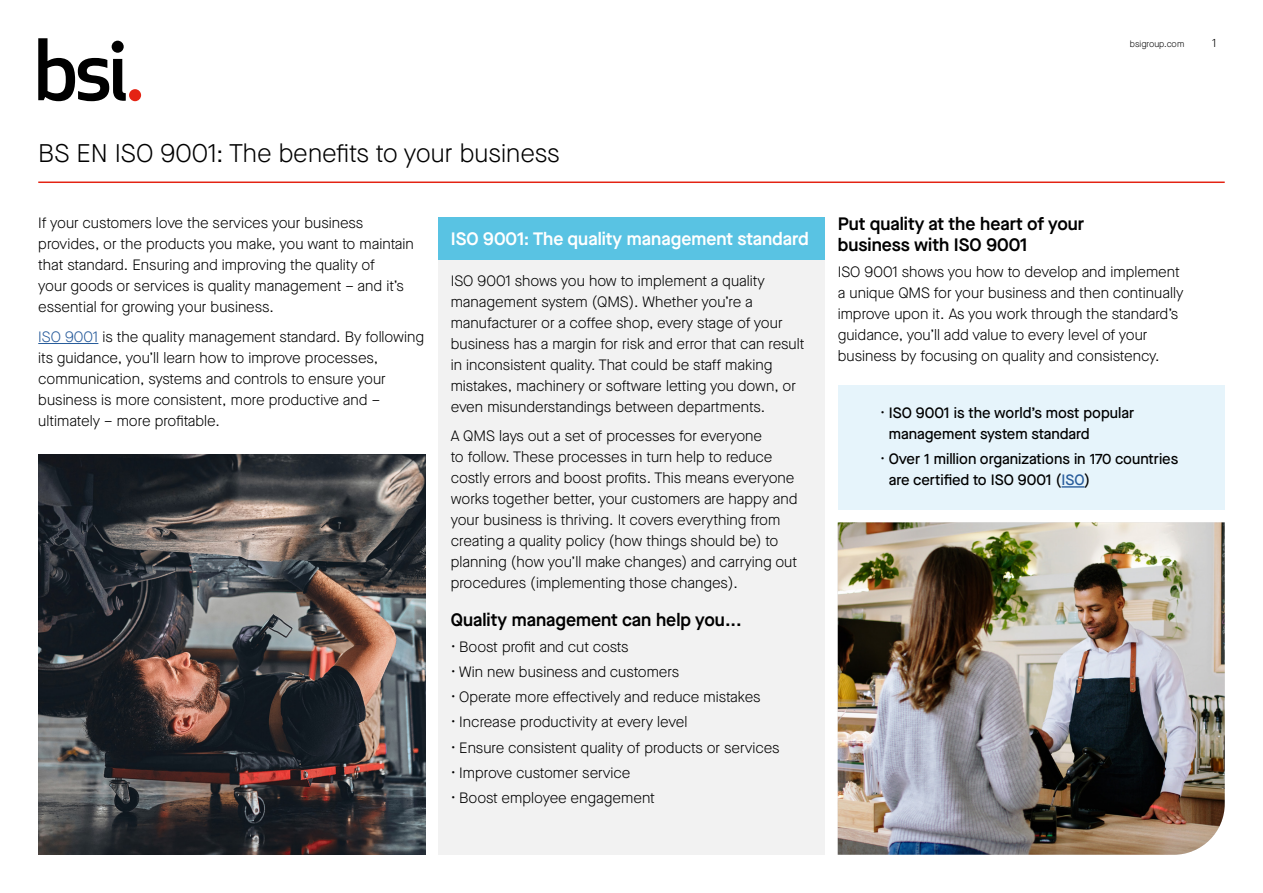
<style>
.page{position:relative;width:1263px;height:893px;background:#fff}
.page>*{position:absolute;margin:0;border:0;box-sizing:border-box;transform-origin:0 0}
.t1{font:300 25.5px "Maison Neue";color:#000}
.t2{font:600 18px/21px "Maison Neue";color:#000}
.t3{font:600 18px "Maison Neue";color:#fff}
.t4{font:300 15px/21px "Maison Neue";color:#000}
.t5{font:500 15px/21px "Maison Neue";color:#000}
.t6{font:300 12px "Maison Neue";color:#000}
.t7{font:300 9px "Maison Neue";color:#000}
.s1{color:#275b9b}
.s2{font-weight:300}
</style>
<div class="page">
<hr style="left:38px;top:182px;width:1187px;height:1px;background:#e42313">
<svg style="left:38px;top:38px;width:88px;height:63px"></svg>
<div style="left:129px;top:89px;width:12px;height:12px;background:#e42313;border-radius:50%"></div>
<img style="left:38px;top:454px;width:387px;height:401px">
<hr style="left:38px;top:343px;width:60px;height:1px;background:#275b9b">
<div style="left:438px;top:217px;width:387px;height:638px;background:#f2f2f2"></div>
<div style="left:438px;top:217px;width:387px;height:42px;background:#59c3e3"></div>
<div style="left:838px;top:385px;width:387px;height:125px;background:#e6f4fb"></div>
<hr style="left:1061px;top:486px;width:23px;height:2px;background:#275b9b">
<img style="left:838px;top:522px;width:387px;height:333px">
<p class="t7" style="left:1130px;top:38px;width:56px">bsigroup.com</p>
<p class="t6" style="left:1212px;top:35px;width:6px">1</p>
<h1 class="t1" style="left:38px;top:136px;width:523px">BS EN ISO 9001: The benefits to your business</h1>
<p class="t4" style="left:38px;top:212px;width:377px">If your customers love the services your business provides, or the products you make, you want to maintain that standard. Ensuring and improving the quality of<br>your goods or services is quality management – and it’s essential for growing your business.</p>
<p class="t4" style="left:38px;top:326px;width:387px"><span class="s1">ISO 9001</span> is the quality management standard. By following its guidance, you’ll learn how to improve processes, communication, systems and controls to ensure your business is more consistent, more productive and – ultimately – more profitable.</p>
<p class="t3" style="left:451px;top:226px;width:359px">ISO 9001: The quality management standard</p>
<p class="t4" style="left:451px;top:270px;width:355px">ISO 9001 shows you how to implement a quality management system (QMS). Whether you’re a manufacturer or a coffee shop, every stage of your business has a margin for risk and error that can result in inconsistent quality. That could be staff making mistakes, machinery or software letting you down, or even misunderstandings between departments.</p>
<p class="t4" style="left:451px;top:426px;width:348px">A QMS lays out a set of processes for everyone<br>to follow. These processes in turn help to reduce costly errors and boost profits. This means everyone works together better, your customers are happy and your business is thriving. It covers everything from creating a quality policy (how things should be) to planning (how you’ll make changes) and carrying out procedures (implementing those changes).</p>
<p class="t2" style="left:451px;top:609px;width:293px">Quality management can help you...</p>
<p class="t4" style="left:451px;top:636px;width:179px">• Boost profit and cut costs</p>
<p class="t4" style="left:451px;top:661px;width:230px">• Win new business and customers</p>
<p class="t4" style="left:451px;top:686px;width:311px">• Operate more effectively and reduce mistakes</p>
<p class="t4" style="left:451px;top:712px;width:238px">• Increase productivity at every level</p>
<p class="t4" style="left:451px;top:737px;width:330px">• Ensure consistent quality of products or services</p>
<p class="t4" style="left:451px;top:762px;width:181px">• Improve customer service</p>
<p class="t4" style="left:451px;top:787px;width:206px">• Boost employee engagement</p>
<p class="t2" style="left:838px;top:213px;width:248px">Put quality at the heart of your business with ISO 9001</p>
<p class="t4" style="left:838px;top:261px;width:347px">ISO 9001 shows you how to develop and implement a unique QMS for your business and then continually improve upon it. As you work through the standard’s guidance, you’ll add value to every level of your business by focusing on quality and consistency.</p>
<p class="t5" style="left:889px;top:402px;width:247px;text-indent:-9px"><span class="s2">•</span> ISO 9001 is the world’s most popular management system standard</p>
<p class="t5" style="left:889px;top:448px;width:291px;text-indent:-9px"><span class="s2">•</span> Over 1 million organizations in 170 countries are certified to ISO 9001 (<span class="s1">ISO</span>)</p>
</div>
